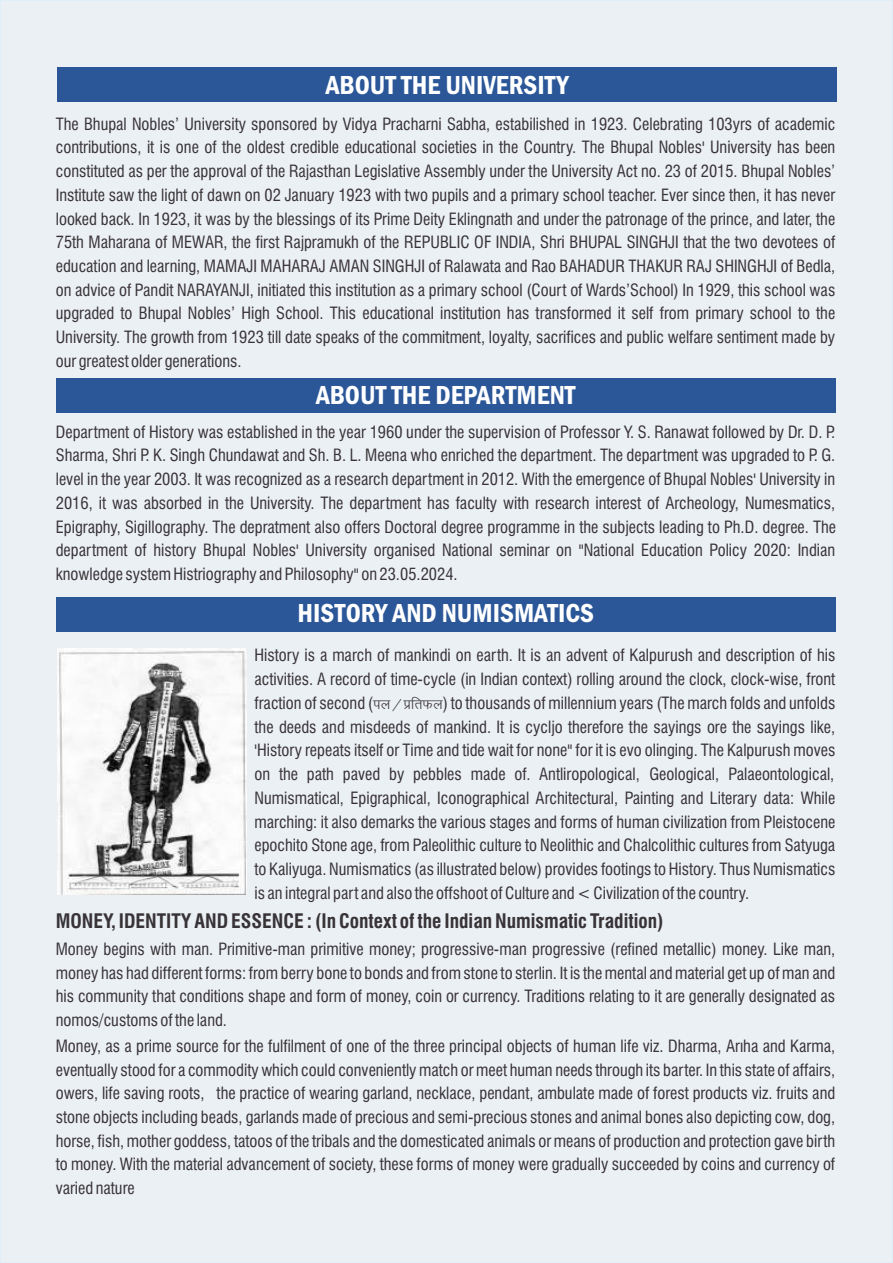
<style>
.page{position:relative;width:893px;height:1263px;background:#fff}
.page>*{position:absolute;margin:0;border:0;box-sizing:border-box;transform-origin:0 0}
.t1{font:600 condensed 27px "Franklin Gothic";color:#fff}
.t2{font:700 condensed 19.5px "Swiss 721 BT";color:#383336}
.t3{font:condensed 16.5px/23.7px "Swiss 721 BT";color:#383336;text-align:justify}
.s1{font-family:"Kruti Dev 010";font-stretch:normal}
</style>
<div class="page">
<div style="left:0;top:0;width:892px;height:1263px;background:#ebf0f5"></div>
<div style="left:56px;top:378px;width:779px;height:34px;background:#2b5799"></div>
<div style="left:58px;top:67px;width:779px;height:35px;background:#2b5799"></div>
<div style="left:56px;top:597px;width:779px;height:34px;background:#2b5799"></div>
<img style="left:58px;top:648px;width:188px;height:247px">
<svg style="left:892px;top:0;width:1px;height:1263px"></svg>
<h1 class="t1" style="left:326px;top:75px;width:244px">ABOUT THE UNIVERSITY</h1>
<p class="t3" style="left:56px;top:113px;width:781px">The Bhupal Nobles’ University sponsored by Vidya Pracharni Sabha, estabilished in 1923. Celebrating 103yrs of academic contributions, it is one of the oldest credible educational societies in the Country. The Bhupal Nobles' University has been constituted as per the approval of the Rajasthan Legislative Assembly under the University Act no. 23 of 2015. Bhupal Nobles’ Institute saw the light of dawn on 02 January 1923 with two pupils and a primary school teacher. Ever since then, it has never looked back. In 1923, it was by the blessings of its Prime Deity Eklingnath and under the patronage of the prince, and later, the 75th Maharana of MEWAR, the first Rajpramukh of the REPUBLIC OF INDIA, Shri BHUPAL SINGHJI that the two devotees of education and learning, MAMAJI MAHARAJ AMAN SINGHJI of Ralawata and Rao BAHADUR THAKUR RAJ SHINGHJI of Bedla, on advice of Pandit NARAYANJI, initiated this institution as a primary school (Court of Wards’School) In 1929, this school was upgraded to Bhupal Nobles’ High School. This educational institution has transformed it self from primary school to the University. The growth from 1923 till date speaks of the commitment, loyalty, sacrifices and public welfare sentiment made by our greatest older generations.</p>
<h1 class="t1" style="left:316px;top:385px;width:261px">ABOUT THE DEPARTMENT</h1>
<p class="t3" style="left:56px;top:421px;width:782px">Department of History was established in the year 1960 under the supervision of Professor Y. S. Ranawat followed by Dr. D. P.<br>Sharma, Shri P. K. Singh Chundawat and Sh. B. L. Meena who enriched the department. The department was upgraded to P. G. level in the year 2003. It was recognized as a research department in 2012. With the emergence of Bhupal Nobles' University in 2016, it was absorbed in the University. The department has faculty with research interest of Archeology, Numesmatics, Epigraphy, Sigillography. The depratment also offers Doctoral degree programme in the subjects leading to Ph.D. degree. The department of history Bhupal Nobles' University organised National seminar on "National Education Policy 2020: Indian knowledge system Histriography and Philosophy" on 23.05.2024.</p>
<h1 class="t1" style="left:297px;top:603px;width:298px">HISTORY AND NUMISMATICS</h1>
<p class="t3" style="left:254px;top:645px;width:582px">History is a march of mankindi on earth. It is an advent of Kalpurush and description of his activities. A record of time-cycle (in Indian context) rolling around the clock, clock-wise, front fraction of second (<span class="s1">iy@izfrQy</span>) to thousands of millennium years (The march folds and unfolds the deeds and misdeeds of mankind. It is cycljo therefore the sayings ore the sayings like, 'History repeats itself or Time and tide wait for none" for it is evo olinging. The Kalpurush moves on the path paved by pebbles made of. Antliropological, Geological, Palaeontological, Numismatical, Epigraphical, Iconographical Architectural, Painting and Literary data: While marching: it also demarks the various stages and forms of human civilization from Pleistocene epochito Stone age, from Paleolithic culture to Neolithic and Chalcolithic cultures from Satyuga to Kaliyuga. Numismatics (as illustrated below) provides footings to History. Thus Numismatics is an integral part and also the offshoot of Culture and &lt; Civilization of the country.</p>
<p class="t2" style="left:56px;top:913px;width:609px">MONEY, IDENTITY AND ESSENCE : (In Context of the Indian Numismatic Tradition)</p>
<p class="t3" style="left:56px;top:939px;width:781px">Money begins with man. Primitive-man primitive money; progressive-man progressive (refined metallic) money. Like man, money has had different forms: from berry bone to bonds and from stone to sterlin. It is the mental and material get up of man and his community that conditions shape and form of money, coin or currency. Traditions relating to it are generally designated as nomos/customs of the land.</p>
<p class="t3" style="left:56px;top:1036px;width:781px">Money, as a prime source for the fulfilment of one of the three principal objects of human life viz. Dharma, Arıha and Karma, eventually stood for a commodity which could conveniently match or meet human needs through its barter. In this state of affairs, owers, life saving roots, the practice of wearing garland, necklace, pendant, ambulate made of forest products viz. fruits and stone objects including beads, garlands made of precious and semi-precious stones and animal bones also depicting cow, dog, horse, fish, mother goddess, tatoos of the tribals and the domesticated animals or means of production and protection gave birth to money. With the material advancement of society, these forms of money were gradually succeeded by coins and currency of varied nature</p>
</div>
